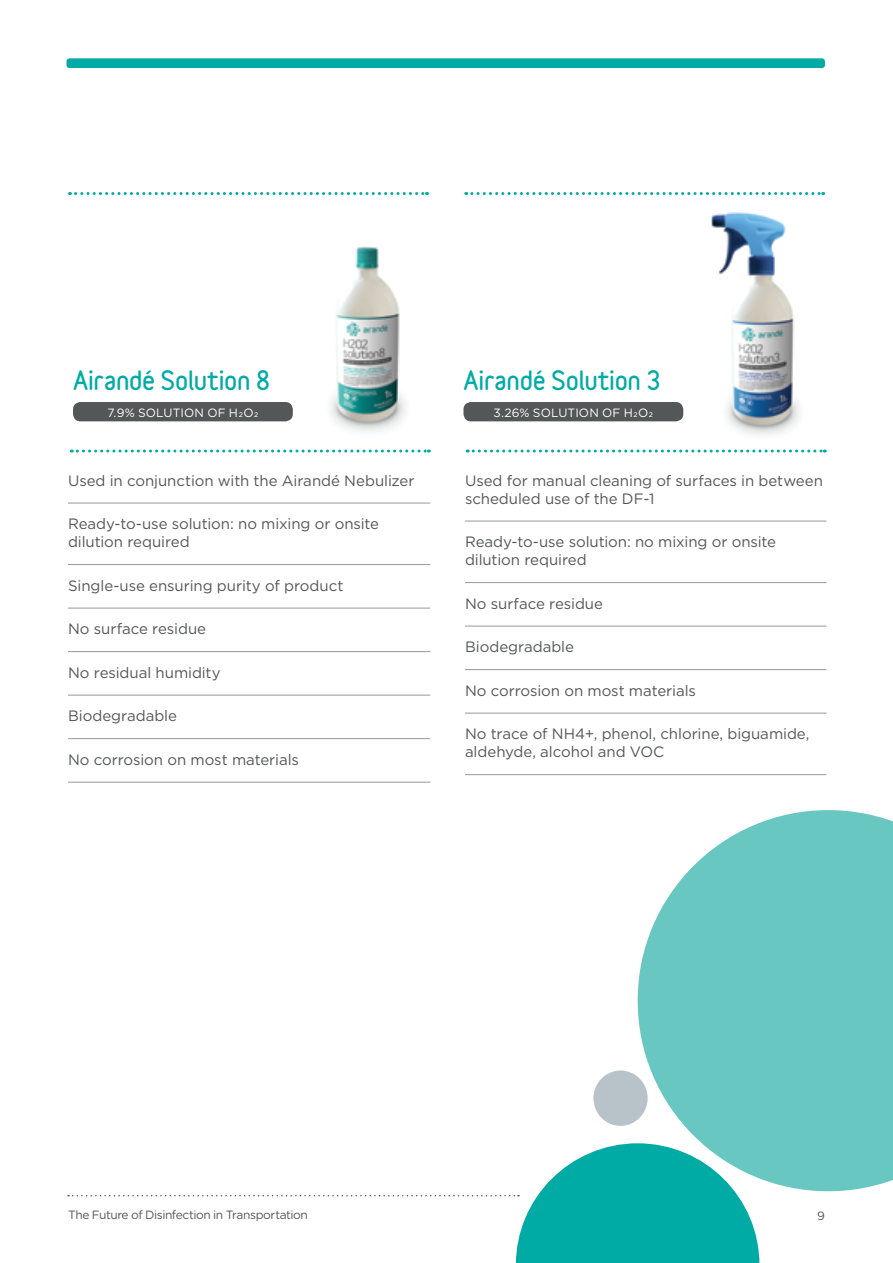
<style>
.page{position:relative;width:893px;height:1263px;background:#fff}
.page>*{position:absolute;margin:0;border:0;box-sizing:border-box;transform-origin:0 0}
.t1{font:900 24px "Variable";letter-spacing:-.01em;color:#00aaa5}
.t2{font:15px/18px "Gotham";letter-spacing:-.005em;color:#545757}
.t3{font:12px "Gotham Rounded";letter-spacing:-.04em;color:#545757}
.t4{font:12px "Gotham";letter-spacing:.01em;color:#fff}
</style>
<div class="page">
<div style="left:67px;top:58px;width:758px;height:10px;background:#00aaa5;border-radius:3px"></div>
<img style="left:682px;top:192px;width:144px;height:243px">
<img style="left:286px;top:246px;width:145px;height:205px">
<svg style="left:76px;top:192px;width:351px;height:3px"></svg>
<hr style="left:68px;top:503px;width:362px;height:1px;background:#9a9797">
<hr style="left:68px;top:564px;width:362px;height:1px;background:#9a9797">
<hr style="left:68px;top:608px;width:362px;height:1px;background:#9a9797">
<hr style="left:68px;top:651px;width:362px;height:1px;background:#9a9797">
<hr style="left:68px;top:695px;width:362px;height:1px;background:#9a9797">
<hr style="left:68px;top:738px;width:362px;height:1px;background:#9a9797">
<hr style="left:68px;top:782px;width:362px;height:1px;background:#9a9797">
<svg style="left:466px;top:192px;width:358px;height:3px"></svg>
<hr style="left:465px;top:521px;width:361px;height:1px;background:#9a9797">
<hr style="left:465px;top:582px;width:361px;height:1px;background:#9a9797">
<hr style="left:465px;top:626px;width:361px;height:1px;background:#9a9797">
<hr style="left:465px;top:669px;width:361px;height:1px;background:#9a9797">
<hr style="left:465px;top:713px;width:361px;height:1px;background:#9a9797">
<hr style="left:465px;top:774px;width:361px;height:1px;background:#9a9797">
<div style="left:73px;top:402px;width:220px;height:19px;background:#545757;border-radius:7px"></div>
<div style="left:463px;top:402px;width:220px;height:19px;background:#545757;border-radius:7px"></div>
<svg style="left:71px;top:449px;width:358px;height:3px"></svg>
<svg style="left:467px;top:449px;width:358px;height:3px"></svg>
<svg style="left:638px;top:810px;width:255px;height:381px;background:#7bcdc9"></svg>
<div style="left:593px;top:1070px;width:55px;height:56px;background:#b7c3c9;border-radius:50%"></div>
<svg style="left:68px;top:1143px;width:691px;height:120px"></svg>
<h1 class="t1" style="left:73px;top:362px;width:199px">Airandé Solution 8</h1>
<h1 class="t1" style="left:463px;top:362px;width:199px">Airandé Solution 3</h1>
<p class="t4" style="left:107px;top:405px;width:153px">7.9% SOLUTION OF H2O2</p>
<p class="t4" style="left:493px;top:405px;width:161px">3.26% SOLUTION OF H2O2</p>
<p class="t2" style="left:68px;top:471px;width:348px">Used in conjunction with the Airandé Nebulizer</p>
<p class="t2" style="left:68px;top:515px;width:313px">Ready-to-use solution: no mixing or onsite dilution required</p>
<p class="t2" style="left:68px;top:576px;width:277px">Single-use ensuring purity of product</p>
<p class="t2" style="left:68px;top:620px;width:140px">No surface residue</p>
<p class="t2" style="left:68px;top:663px;width:154px">No residual humidity</p>
<p class="t2" style="left:68px;top:707px;width:111px">Biodegradable</p>
<p class="t2" style="left:68px;top:750px;width:232px">No corrosion on most materials</p>
<p class="t2" style="left:465px;top:471px;width:359px">Used for manual cleaning of surfaces in between scheduled use of the DF-1</p>
<p class="t2" style="left:465px;top:533px;width:313px">Ready-to-use solution: no mixing or onsite dilution required</p>
<p class="t2" style="left:465px;top:594px;width:140px">No surface residue</p>
<p class="t2" style="left:465px;top:638px;width:111px">Biodegradable</p>
<p class="t2" style="left:465px;top:681px;width:232px">No corrosion on most materials</p>
<p class="t2" style="left:465px;top:725px;width:346px">No trace of NH4+, phenol, chlorine, biguamide, aldehyde, alcohol and VOC</p>
<p class="t3" style="left:68px;top:1206px;width:241px">The Future of Disinfection in Transportation</p>
<p class="t3" style="left:817px;top:1207px;width:9px">9</p>
</div>
